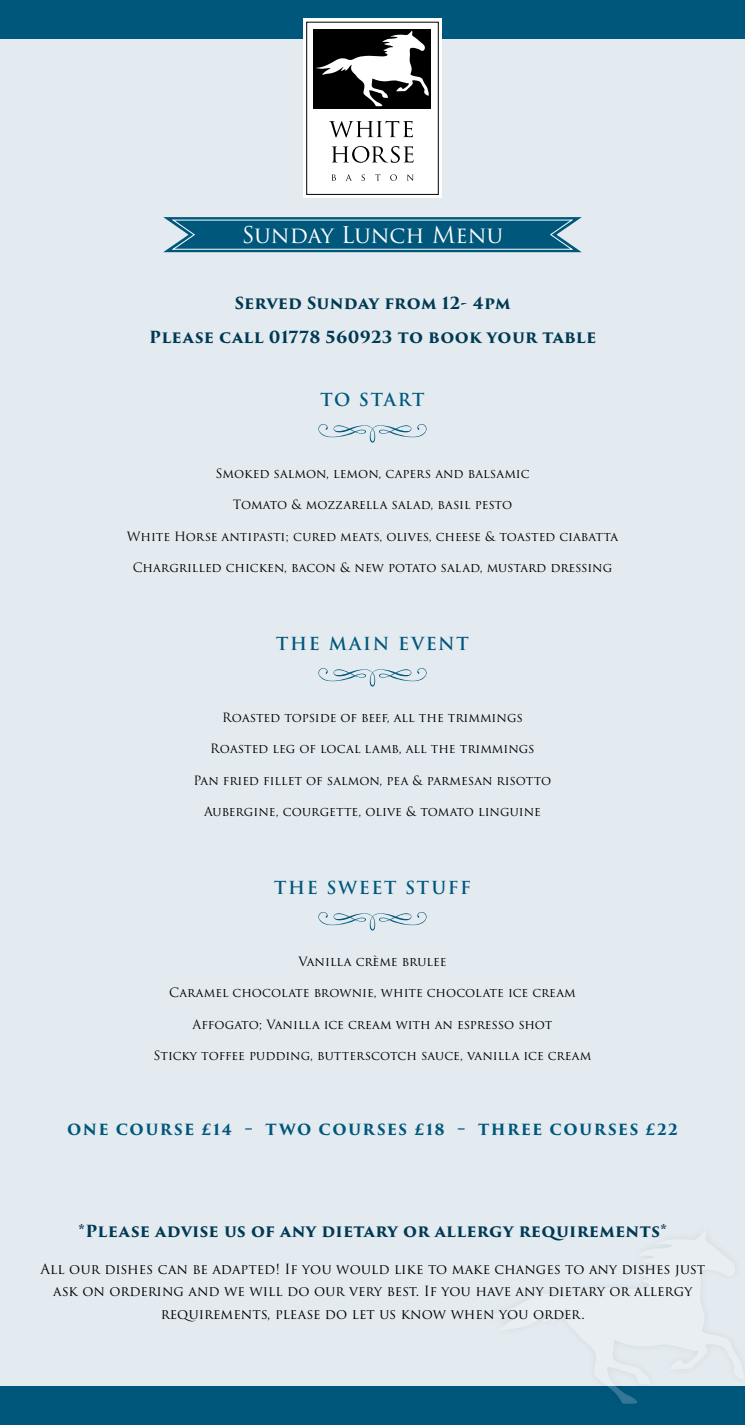
<style>
.page{position:relative;width:745px;height:1425px;background:#fff}
.page>*{position:absolute;margin:0;border:0;box-sizing:border-box;transform-origin:0 0}
.t1{font:22.5px "Trajan Pro 3";color:#fff}
.t2{font:600 17.5px "Trajan Pro 3";letter-spacing:.1em;color:#00577c}
.t3{font:700 16.25px/33.6px "Trajan Pro 3";letter-spacing:.015em;color:#003953;text-align:center}
.t4{font:700 15px "Trajan Pro 3";letter-spacing:.1em;color:#00577c}
.t5{font:13.75px/22.5px "Trajan Pro 3";color:#000;text-align:center}
.t6{font:12.5px "Trajan Pro 3";color:#000}
</style>
<div class="page">
<div style="left:0;top:0;width:744px;height:1424px;background:#e3ebf0"></div>
<div style="left:0;top:1385px;width:744px;height:39px;background:#00577c"></div>
<div style="left:477px;top:1222px;width:267px;height:190px;background:#000;opacity:.35"></div>
<svg style="left:485px;top:1230px;width:258px;height:173px"></svg>
<div style="left:0;top:0;width:744px;height:39px;background:#00577c"></div>
<svg style="left:303px;top:19px;width:138px;height:179px;fill:#fff"></svg>
<div style="left:306px;top:22px;width:132px;height:172px;background:#fff"></div>
<div style="left:306px;top:22px;width:132px;height:173px;border:1px solid #000"></div>
<div style="left:313px;top:29px;width:118px;height:79px;background:#000"></div>
<svg style="left:329px;top:121px;width:84px;height:16px"></svg>
<svg style="left:331px;top:146px;width:82px;height:17px"></svg>
<svg style="left:331px;top:174px;width:5px;height:7px"></svg>
<svg style="left:345px;top:174px;width:7px;height:7px"></svg>
<svg style="left:361px;top:174px;width:4px;height:7px"></svg>
<svg style="left:375px;top:174px;width:5px;height:7px"></svg>
<svg style="left:390px;top:174px;width:6px;height:7px"></svg>
<svg style="left:407px;top:174px;width:6px;height:7px"></svg>
<svg style="left:316px;top:31px;width:112px;height:75px"></svg>
<svg style="left:163px;top:217px;width:419px;height:36px"></svg>
<svg style="left:318px;top:424px;width:109px;height:18px"></svg>
<svg style="left:318px;top:668px;width:109px;height:18px"></svg>
<svg style="left:318px;top:912px;width:109px;height:18px"></svg>
<h1 class="t1" style="left:242px;top:219px;width:263px">Sunday Lunch Menu</h1>
<h3 class="t3" style="left:149px;top:287px;width:448px">Served Sunday from 12- 4pm<br>Please call 01778 560923 to book your table</h3>
<h2 class="t2" style="left:320px;top:387px;width:106px">TO START</h2>
<p class="t6" style="left:215px;top:464px;width:315px">Smoked salmon, lemon, capers and balsamic</p>
<p class="t6" style="left:233px;top:496px;width:280px">Tomato &amp; mozzarella salad, basil pesto</p>
<p class="t6" style="left:127px;top:527px;width:492px">White Horse antipasti; cured meats, olives, cheese &amp; toasted ciabatta</p>
<p class="t6" style="left:133px;top:559px;width:480px">Chargrilled chicken, bacon &amp; new potato salad, mustard dressing</p>
<h2 class="t2" style="left:276px;top:631px;width:194px">THE MAIN EVENT</h2>
<p class="t6" style="left:222px;top:708px;width:302px">Roasted topside of beef, all the trimmings</p>
<p class="t6" style="left:210px;top:740px;width:325px">Roasted leg of local lamb, all the trimmings</p>
<p class="t6" style="left:193px;top:771px;width:359px">Pan fried fillet of salmon, pea &amp; parmesan risotto</p>
<p class="t6" style="left:204px;top:803px;width:338px">Aubergine, courgette, olive &amp; tomato linguine</p>
<h2 class="t2" style="left:274px;top:875px;width:198px">THE SWEET STUFF</h2>
<p class="t6" style="left:298px;top:952px;width:149px">Vanilla crème brulee</p>
<p class="t6" style="left:169px;top:984px;width:408px">Caramel chocolate brownie, white chocolate ice cream</p>
<p class="t6" style="left:192px;top:1015px;width:361px">Affogato; Vanilla ice cream with an espresso shot</p>
<p class="t6" style="left:153px;top:1047px;width:439px">Sticky toffee pudding, butterscotch sauce, vanilla ice cream</p>
<p class="t4" style="left:67px;top:1118px;width:611px">ONE COURSE £14 – TWO COURSES £18 – THREE COURSES £22</p>
<h3 class="t3" style="left:79px;top:1214px;width:589px">*Please advise us of any dietary or allergy requirements*</h3>
<p class="t5" style="left:40px;top:1257px;width:665px">All our dishes can be adapted! If you would like to make changes to any dishes just ask on ordering and we will do our very best. If you have any dietary or allergy requirements, please do let us know when you order.</p>
</div>
